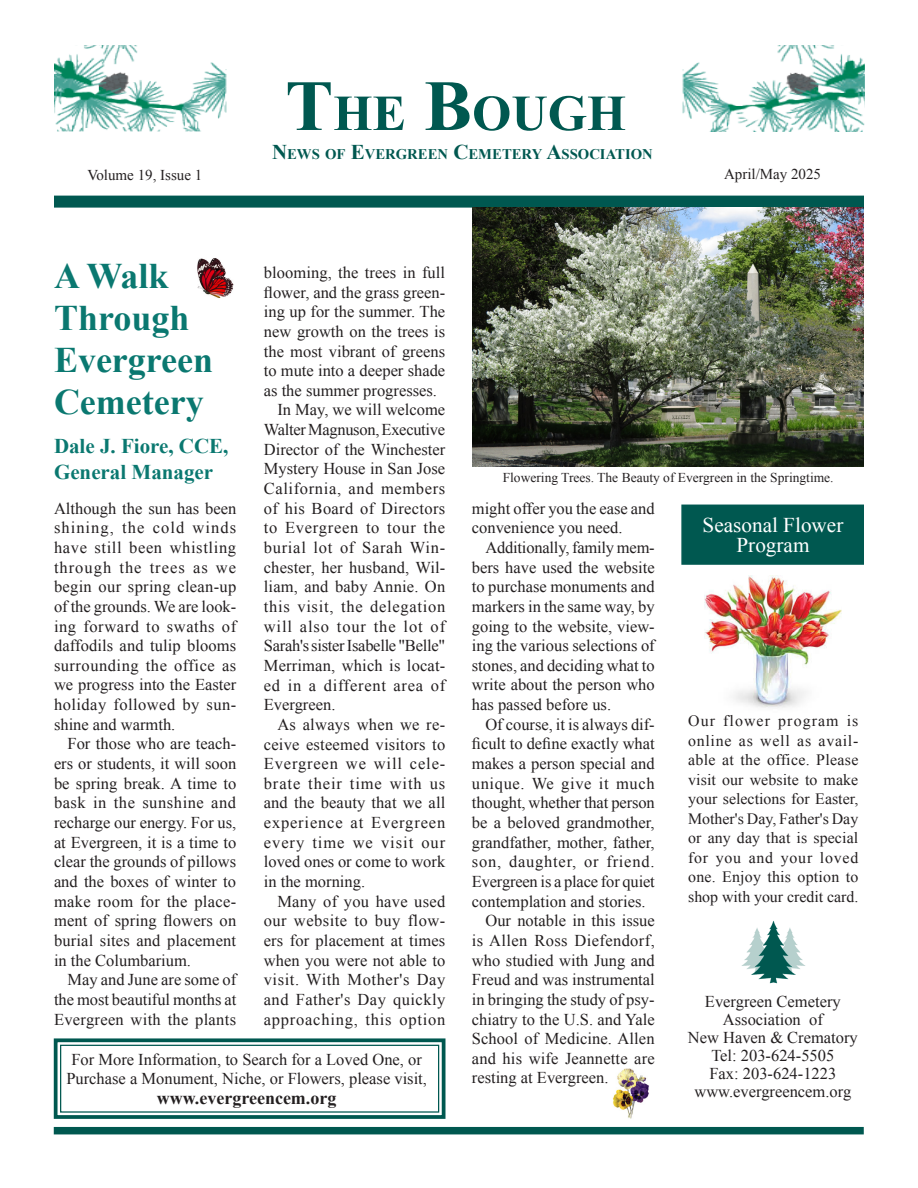
<style>
.page{position:relative;width:918px;height:1188px;background:#fff}
.page>*{position:absolute;margin:0;border:0;box-sizing:border-box;transform-origin:0 0}
.Masthead_1a{font:700 50.4px "Times New Roman";color:#005850}
.Headline{font:700 36px/42px "Times New Roman";color:#0a7870}
.Headline-2{font:700 21px/25.2px "Times New Roman";color:#0a7870}
.Bullets{font:21px/19.6px "Times New Roman";color:#fff;text-align:center}
.Subhead_3a{font:700 18px "Times New Roman";color:#231f20}
.Body_no_indent{font:16.5px/19.6px "Times New Roman";color:#231f20;text-align:justify}
.Company_Address{font:16.5px/18px "Times New Roman";color:#231f20;text-align:center}
.Subhead_3a-2{font:16.5px/19.6px "Times New Roman";color:#231f20;text-align:center}
.Bullets-2{font:15.75px/19.5px "Times New Roman";letter-spacing:.015em;color:#231f20;text-align:justify}
.Folio{font:15px "Times New Roman";color:#231f20}
.Masthead_1a-2{font:700 14.7px "Times New Roman";color:#005850}
.t1{font:13.5px "Times New Roman";color:#231f20}
.s1{font-size:72px}
.s2{font-size:21px}
</style>
<div class="page">
<img style="left:54px;top:45px;width:173px;height:87px">
<svg style="left:53px;top:1038px;width:393px;height:81px"></svg>
<div style="left:60px;top:1045px;width:379px;height:68px;border:1px solid #005850"></div>
<img style="left:741px;top:920px;width:65px;height:64px">
<div style="left:681px;top:505px;width:183px;height:60px;background:#005850;border:2px solid #005850"></div>
<img style="left:682px;top:46px;width:182px;height:85px">
<div style="left:54px;top:196px;width:810px;height:12px;background:#005850"></div>
<div style="left:54px;top:1127px;width:810px;height:7px;background:#005850"></div>
<img style="left:472px;top:208px;width:392px;height:259px">
<img style="left:704px;top:575px;width:137px;height:133px">
<img style="left:197px;top:258px;width:37px;height:40px">
<img style="left:612px;top:1069px;width:37px;height:50px">
<p class="Masthead_1a" style="left:285px;top:78px;width:342px"><span class="s1">T</span>HE <span class="s1">B</span>OUGH</p>
<p class="Masthead_1a-2" style="left:272px;top:144px;width:382px"><span class="s2">N</span>EWS OF <span class="s2">E</span>VERGREEN <span class="s2">C</span>EMETERY <span class="s2">A</span>SSOCIATION</p>
<p class="Folio" style="left:88px;top:165px;width:116px">Volume 19, Issue 1</p>
<p class="Folio" style="left:724px;top:164px;width:99px">April/May 2025</p>
<p class="Headline" style="left:54px;top:254px;width:161px">A Walk<br>Through<br>Evergreen<br>Cemetery</p>
<p class="Headline-2" style="left:54px;top:433px;width:176px">Dale J. Fiore, CCE,<br>General Manager</p>
<p class="Body_no_indent" style="left:54px;top:498px;width:184px">Although the sun has been shining, the cold winds have still been whistling through the trees as we begin our spring clean-up of the grounds. We are look&shy;ing forward to swaths of daffodils and tulip blooms surrounding the office as we progress into the Easter holiday followed by sun&shy;shine and warmth.</p>
<p class="Body_no_indent" style="left:54px;top:734px;width:184px;text-indent:13px">For those who are teach&shy;ers or students, it will soon be spring break. A time to bask in the sunshine and recharge our energy. For us, at Evergreen, it is a time to clear the grounds of pillows and the boxes of winter to make room for the place&shy;ment of spring flowers on burial sites and placement in the Columbarium.</p>
<p class="Body_no_indent" style="left:54px;top:970px;width:184px;text-indent:13px">May and June are some of the most beautiful months at Evergreen with the plants</p>
<p class="Body_no_indent" style="left:264px;top:262px;width:183px">blooming, the trees in full flower, and the grass green&shy;ing up for the summer. The new growth on the trees is the most vibrant of greens to mute into a deeper shade as the summer progresses.</p>
<p class="Body_no_indent" style="left:264px;top:400px;width:183px;text-indent:13px">In May, we will welcome Walter Magnuson, Executive Director of the Winchester Mystery House in San Jose California, and members of his Board of Directors to Evergreen to tour the burial lot of Sarah Win&shy;chester, her husband, Wil&shy;liam, and baby Annie. On this visit, the delegation will also tour the lot of Sarah's sister Isabelle "Belle" Merriman, which is locat&shy;ed in a different area of Evergreen.</p>
<p class="Body_no_indent" style="left:264px;top:714px;width:183px;text-indent:13px">As always when we re&shy;ceive esteemed visitors to Evergreen we will cele&shy;brate their time with us and the beauty that we all experience at Evergreen every time we visit our loved ones or come to work in the morning.</p>
<p class="Body_no_indent" style="left:264px;top:891px;width:183px;text-indent:13px">Many of you have used our website to buy flow&shy;ers for placement at times when you were not able to visit. With Mother's Day and Father's Day quickly approaching, this option</p>
<p class="Subhead_3a-2" style="left:66px;top:1049px;width:362px">For More Information, to Search for a Loved One, or<br>Purchase a Monument, Niche, or Flowers, please visit,</p>
<p class="Subhead_3a" style="left:157px;top:1086px;width:181px">www.evergreencem.org</p>
<p class="t1" style="left:503px;top:468px;width:332px">Flowering Trees. The Beauty of Evergreen in the Springtime.</p>
<p class="Body_no_indent" style="left:472px;top:498px;width:184px">might offer you the ease and convenience you need.</p>
<p class="Body_no_indent" style="left:472px;top:537px;width:184px;text-indent:13px">Additionally, family mem&shy;bers have used the website to purchase monuments and markers in the same way, by going to the website, view&shy;ing the various selections of stones, and deciding what to write about the person who has passed before us.</p>
<p class="Body_no_indent" style="left:472px;top:714px;width:184px;text-indent:13px">Of course, it is always dif&shy;ficult to define exactly what makes a person special and unique. We give it much thought, whether that person be a beloved grandmother, grandfather, mother, father, son, daughter, or friend.<br>Evergreen is a place for quiet contemplation and stories.</p>
<p class="Body_no_indent" style="left:472px;top:911px;width:184px;text-indent:13px">Our notable in this issue is Allen Ross Diefendorf, who studied with Jung and Freud and was instrumental in bringing the study of psy&shy;chiatry to the U.S. and Yale School of Medicine. Allen and his wife Jeannette are resting at Evergreen.</p>
<p class="Bullets" style="left:703px;top:515px;width:142px">Seasonal Flower<br>Program</p>
<p class="Bullets-2" style="left:688px;top:711px;width:172px">Our flower program is online as well as avail&shy;able at the office. Please visit our website to make your selections for Easter, Mother's Day, Father's Day or any day that is special for you and your loved one. Enjoy this option to shop with your credit card.</p>
<p class="Company_Address" style="left:705px;top:992px;width:137px">Evergreen Cemetery</p>
<p class="Company_Address" style="left:688px;top:1010px;width:171px">Association of<br>New Haven &amp; Crematory</p>
<p class="Company_Address" style="left:711px;top:1046px;width:125px">Tel: 203-624-5505</p>
<p class="Company_Address" style="left:709px;top:1064px;width:128px">Fax: 203-624-1223</p>
<p class="Company_Address" style="left:694px;top:1082px;width:158px">www.evergreencem.org</p>
</div>
